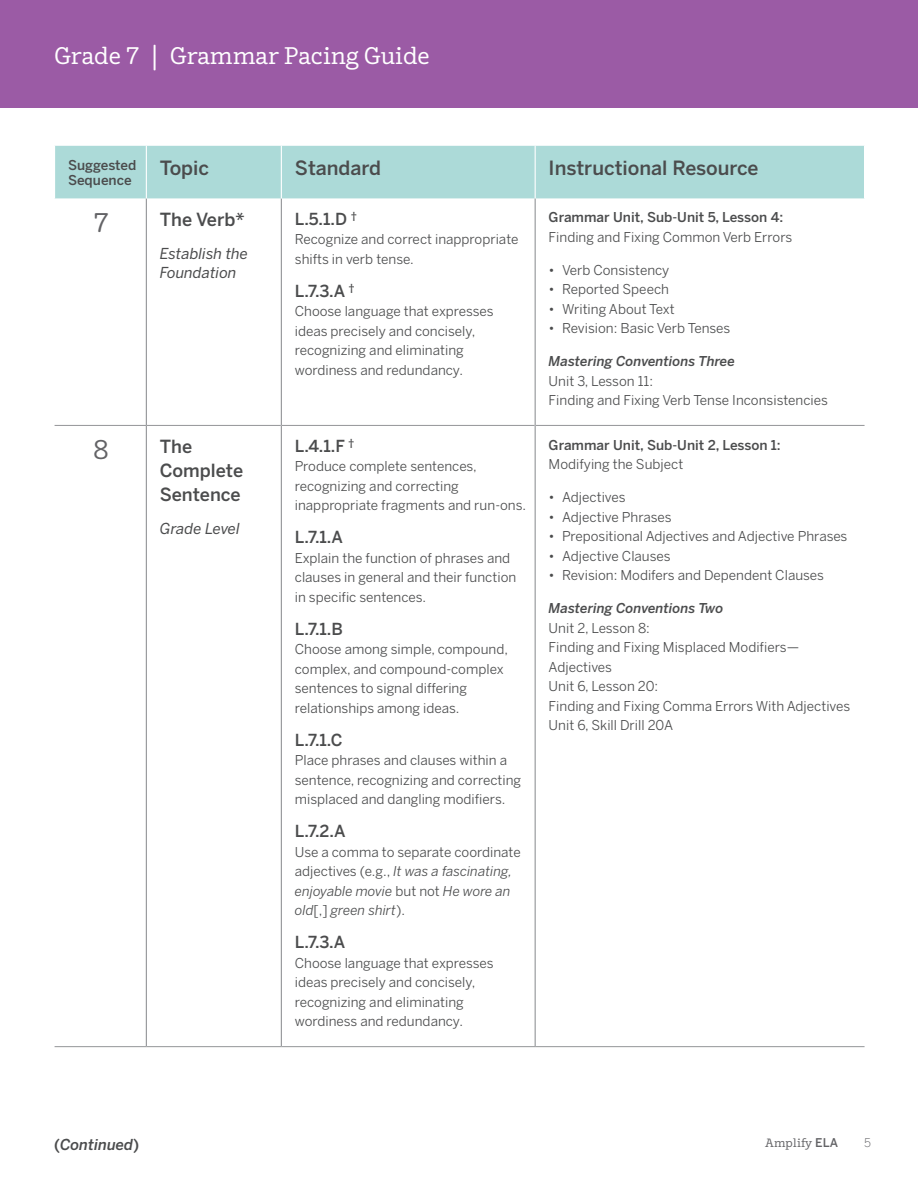
<style>
.page{position:relative;width:918px;height:1188px;background:#fff}
.page>*{position:absolute;margin:0;border:0;box-sizing:border-box;transform-origin:0 0}
.Number{font:27px "Amplify";color:#636366}
.t1{font:24px "Amplify";color:#fff}
.h2_Table_HeaderText{font:500 19.5px "Benton Sans";color:#4b4c4d}
.Table_Topic{font:500 18px/24px "Benton Sans";color:#4b4c4d}
.Standard_Text{font:500 16.5px "Benton Sans";color:#4b4c4d}
.Table_Topic-2{font:italic 15px/19.5px "Benton Sans";color:#4b4c4d}
.t2{font:italic 500 15px "Benton Sans";color:#4b4c4d}
.Standard_Text-2{font:13.5px/19.5px "Benton Sans";color:#4b4c4d}
.Table_ResourceCol{font:13.5px/19.5px "Benton Sans";color:#4b4c4d}
.Table_ResourceCol_1s{font:13.5px/19.5px "Benton Sans";color:#4b4c4d}
.Table_ResourceCol_1s-2{font:500 13.5px/19.5px "Benton Sans";color:#4b4c4d}
.h2_Table_HeaderText-2{font:500 13.5px/15px "Benton Sans";color:#4b4c4d}
.t3{font:12px "Amplify";letter-spacing:.02em;color:#636366}
.t4{font:300 12px "Benton Sans";color:#636366}
.s1{font-size:27px}
.s2{font-weight:500}
.s3{font-weight:500;font-style:italic}
.s4{font-style:italic}
.s5{font-weight:400}
.s6{font-style:normal}
.s7{font-family:"Benton Sans";font-weight:500}
</style>
<div class="page">
<div style="left:0;top:0;width:918px;height:108px;background:#9b5ba5"></div>
<div style="left:55px;top:146px;width:809px;height:52px;background:#acdad8"></div>
<hr style="left:146px;top:425px;width:135px;height:1px;background:#939598">
<hr style="left:282px;top:425px;width:253px;height:1px;background:#939598">
<hr style="left:536px;top:425px;width:329px;height:1px;background:#939598">
<hr style="left:146px;top:1046px;width:135px;height:1px;background:#939598">
<hr style="left:281px;top:1046px;width:254px;height:1px;background:#939598">
<hr style="left:535px;top:1046px;width:330px;height:1px;background:#939598">
<hr style="left:535px;top:198px;width:1px;height:227px;background:#939598">
<hr style="left:535px;top:425px;width:1px;height:621px;background:#939598">
<hr style="left:146px;top:198px;width:1px;height:227px;background:#939598">
<hr style="left:146px;top:426px;width:1px;height:620px;background:#939598">
<hr style="left:281px;top:198px;width:1px;height:227px;background:#939598">
<hr style="left:281px;top:425px;width:1px;height:621px;background:#939598">
<hr style="left:281px;top:146px;width:1px;height:52px;background:#fff">
<hr style="left:535px;top:146px;width:1px;height:52px;background:#fff">
<hr style="left:146px;top:146px;width:1px;height:52px;background:#fff">
<hr style="left:55px;top:425px;width:91px;height:1px;background:#939598">
<hr style="left:55px;top:1046px;width:91px;height:1px;background:#939598">
<h2 class="t1" style="left:54px;top:41px;width:377px">Grade 7 <span class="s1">|</span> Grammar Pacing Guide</h2>
<p class="h2_Table_HeaderText-2" style="left:68px;top:158px;width:70px">Suggested<br>Sequence</p>
<p class="h2_Table_HeaderText" style="left:160px;top:156px;width:51px">Topic</p>
<p class="h2_Table_HeaderText" style="left:295px;top:156px;width:88px">Standard</p>
<p class="h2_Table_HeaderText" style="left:549px;top:156px;width:211px">Instructional Resource</p>
<p class="Number" style="left:93px;top:206px;width:17px">7</p>
<p class="Table_Topic" style="left:160px;top:207px;width:86px">The Verb*</p>
<p class="Table_Topic-2" style="left:160px;top:244px;width:90px">Establish the<br>Foundation</p>
<p class="Standard_Text" style="left:295px;top:208px;width:64px">L.5.1.D <sup>†</sup></p>
<p class="Standard_Text-2" style="left:295px;top:229px;width:225px">Recognize and correct inappropriate shifts in verb tense.</p>
<p class="Standard_Text" style="left:295px;top:280px;width:61px">L.7.3.A <sup>†</sup></p>
<p class="Standard_Text-2" style="left:295px;top:301px;width:200px">Choose language that expresses ideas precisely and concisely, recognizing and eliminating wordiness and redundancy.</p>
<p class="Table_ResourceCol_1s" style="left:549px;top:208px;width:245px"><span class="s2">Grammar Unit, Sub-Unit 5, Lesson 4:<br></span>Finding and Fixing Common Verb Errors</p>
<p class="Table_ResourceCol" style="left:549px;top:260px;width:122px">• Verb Consistency</p>
<p class="Table_ResourceCol" style="left:549px;top:280px;width:122px">• Reported Speech</p>
<p class="Table_ResourceCol" style="left:549px;top:299px;width:127px">• Writing About Text</p>
<p class="Table_ResourceCol" style="left:549px;top:319px;width:183px">• Revision: Basic Verb Tenses</p>
<p class="Table_ResourceCol" style="left:549px;top:352px;width:281px"><span class="s3">Mastering Conventions Three<br></span>Unit 3, Lesson 11:<br>Finding and Fixing Verb Tense Inconsistencies</p>
<p class="Number" style="left:93px;top:433px;width:17px">8</p>
<p class="Table_Topic" style="left:160px;top:435px;width:85px">The<br>Complete<br>Sentence</p>
<p class="Table_Topic-2" style="left:160px;top:519px;width:81px">Grade Level</p>
<p class="Standard_Text" style="left:295px;top:436px;width:61px">L.4.1.F <sup>†</sup></p>
<p class="Standard_Text-2" style="left:295px;top:457px;width:233px">Produce complete sentences, recognizing and correcting inappropriate fragments and run-ons.</p>
<p class="Standard_Text" style="left:295px;top:527px;width:50px">L.7.1.A</p>
<p class="Standard_Text-2" style="left:295px;top:548px;width:223px">Explain the function of phrases and clauses in general and their function in specific sentences.</p>
<p class="Standard_Text" style="left:295px;top:619px;width:50px">L.7.1.B</p>
<p class="Standard_Text-2" style="left:295px;top:640px;width:215px">Choose among simple, compound, complex, and compound-complex sentences to signal differing relationships among ideas.</p>
<p class="Standard_Text" style="left:295px;top:730px;width:49px">L.7.1.C</p>
<p class="Standard_Text-2" style="left:295px;top:751px;width:228px">Place phrases and clauses within a sentence, recognizing and correcting misplaced and dangling modifiers.</p>
<p class="Standard_Text" style="left:295px;top:821px;width:52px">L.7.2.A</p>
<p class="Standard_Text-2" style="left:295px;top:842px;width:227px">Use a comma to separate coordinate adjectives (e.g., <span class="s4">It was a fascinating, enjoyable movie</span> but not <span class="s4">He wore an old</span>[,] <span class="s4">green shirt</span>).</p>
<p class="Standard_Text" style="left:295px;top:932px;width:52px">L.7.3.A</p>
<p class="Standard_Text-2" style="left:295px;top:953px;width:200px">Choose language that expresses ideas precisely and concisely, recognizing and eliminating wordiness and redundancy.</p>
<p class="Table_ResourceCol_1s-2" style="left:549px;top:435px;width:234px">Grammar Unit, Sub-Unit 2, Lesson 1:<br><span class="s5">Modifying the Subject</span></p>
<p class="Table_ResourceCol" style="left:549px;top:487px;width:78px">• Adjectives</p>
<p class="Table_ResourceCol" style="left:549px;top:507px;width:124px">• Adjective Phrases</p>
<p class="Table_ResourceCol" style="left:549px;top:526px;width:300px">• Prepositional Adjectives and Adjective Phrases</p>
<p class="Table_ResourceCol" style="left:549px;top:546px;width:123px">• Adjective Clauses</p>
<p class="Table_ResourceCol" style="left:549px;top:565px;width:277px">• Revision: Modifers and Dependent Clauses</p>
<p class="Table_ResourceCol" style="left:549px;top:598px;width:303px"><span class="s3">Mastering Conventions Two<br></span>Unit 2, Lesson 8:<br>Finding and Fixing Misplaced Modifiers—<br>Adjectives<br>Unit 6, Lesson 20:<br>Finding and Fixing Comma Errors With Adjectives<br>Unit 6, Skill Drill 20A</p>
<p class="t2" style="left:54px;top:1135px;width:87px"><span class="s6">(</span>Continued<span class="s6">)</span></p>
<p class="t3" style="left:765px;top:1136px;width:75px">Amplify <span class="s7">ELA</span></p>
<p class="t4" style="left:864px;top:1136px;width:8px">5</p>
</div>
